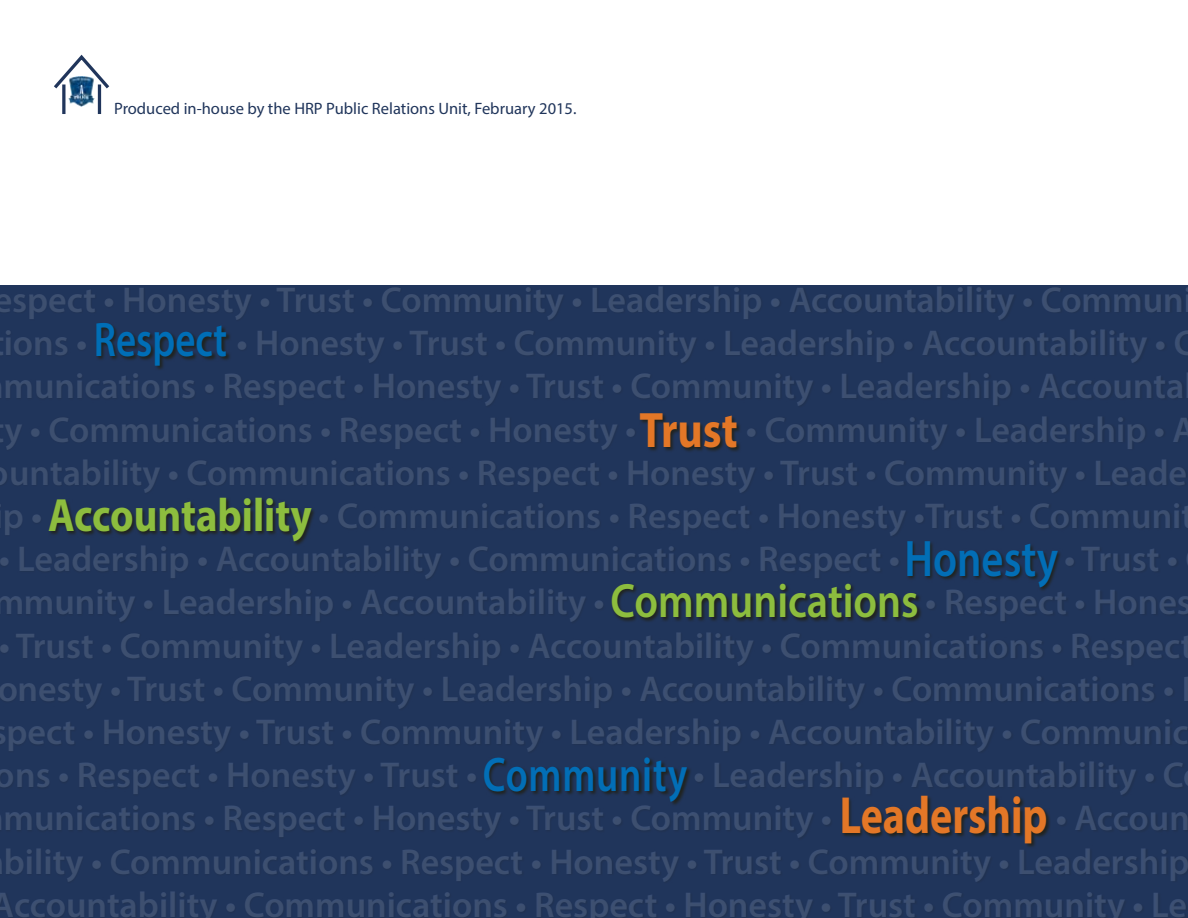
<style>
.page{position:relative;width:1188px;height:918px;background:#fff}
.page>*{position:absolute;margin:0;border:0;box-sizing:border-box;transform-origin:0 0}
.t1{font:700 52.5px "Myriad Pro";color:#e37727;scale:.8 1}
.t2{font:600 51.6px "Myriad Pro";color:#026eb6;scale:.83 1}
.t3{font:700 49.95px "Myriad Pro";color:#e37727;scale:.87 1}
.t4{font:600 48.75px "Myriad Pro";letter-spacing:.02em;color:#026eb6;scale:.8 1}
.t5{font:600 48.75px "Myriad Pro";color:#006eb6;scale:.8 1}
.t6{font:600 48.3px "Myriad Pro";color:#8dbd3e;scale:.87 1}
.t7{font:700 46.8px "Myriad Pro";color:#8dbd3e;scale:.87 1}
.t8{font:600 36px/43.2px "Myriad Pro";color:#464c6d}
.t9{font:16.5px "Myriad Pro";color:#20355b}
</style>
<div class="page">
<hr style="left:62px;top:84px;width:3px;height:30px;background:#20355b">
<hr style="left:98px;top:84px;width:3px;height:30px;background:#20355b">
<img style="left:68px;top:92px;width:27px;height:14px">
<svg style="left:54px;top:54px;width:56px;height:38px"></svg>
<div style="left:0;top:287px;width:1188px;height:631px;background:#20355b"></div>
<svg style="left:907px;top:542px;width:153px;height:49px"></svg>
<svg style="left:97px;top:324px;width:133px;height:46px"></svg>
<svg style="left:484px;top:758px;width:207px;height:47px"></svg>
<svg style="left:50px;top:498px;width:264px;height:47px"></svg>
<svg style="left:842px;top:797px;width:208px;height:50px"></svg>
<svg style="left:612px;top:583px;width:310px;height:39px"></svg>
<svg style="left:641px;top:414px;width:99px;height:38px"></svg>
<p class="t9" style="left:114px;top:98px;width:464px">Produced in-house by the HRP Public Relations Unit, February 2015.</p>
<p class="t8" style="left:-6px;top:277px;width:1192px">espect • Honesty • Trust • Community • Leadership • Accountability • Commun ions •</p>
<h3 class="t5" style="left:94px;top:308px;width:168px">Respect</h3>
<p class="t8" style="left:4px;top:321px;width:1193px;text-indent:233px">• Honesty • Trust • Community • Leadership • Accountability • C munications • Respect • Honesty • Trust • Community • Leadership • Accounta y • Communications • Respect • Honesty •</p>
<h3 class="t3" style="left:640px;top:398px;width:114px">Trust</h3>
<p class="t8" style="left:3px;top:407px;width:1194px;text-indent:743px">• Community • Leadership • A untability • Communications • Respect • Honesty • Trust • Community • Leade p •</p>
<p class="t7" style="left:48px;top:485px;width:305px">Accountability</p>
<p class="t8" style="left:318px;top:493px;width:877px">• Communications • Respect • Honesty •Trust • Communit</p>
<p class="t8" style="left:-2px;top:537px;width:903px">• Leadership • Accountability • Communications • Respect •</p>
<p class="t8" style="left:1064px;top:537px;width:116px">• Trust •</p>
<p class="t8" style="left:-7px;top:580px;width:613px">mmunity • Leadership • Accountability •</p>
<p class="t8" style="left:925px;top:580px;width:268px">• Respect • Hones</p>
<p class="t8" style="left:-2px;top:623px;width:1196px">• Trust • Community • Leadership • Accountability • Communications • Respect</p>
<p class="t8" style="left:-3px;top:666px;width:1179px">onesty • Trust • Community • Leadership • Accountability • Communications •</p>
<p class="t8" style="left:7px;top:709px;width:1183px">pect • Honesty • Trust • Community • Leadership • Accountability • Communic</p>
<p class="t8" style="left:-5px;top:753px;width:484px">ons • Respect • Honesty • Trust •</p>
<h2 class="t2" style="left:905px;top:526px;width:186px">Honesty</h2>
<h3 class="t6" style="left:610px;top:570px;width:356px">Communications</h3>
<h3 class="t4" style="left:483px;top:743px;width:257px">Community</h3>
<p class="t8" style="left:4px;top:753px;width:1182px;text-indent:690px">• Leadership • Accountability • C munications • Respect • Honesty • Trust • Community •</p>
<h1 class="t1" style="left:840px;top:781px;width:262px">Leadership</h1>
<p class="t8" style="left:-8px;top:796px;width:1200px;text-align:right">• Accoun<br>bility • Communications • Respect • Honesty • Trust • Community • Leadership<br>Accountability • Communications • Respect • Honesty • Trust • Community • Le</p>
</div>
